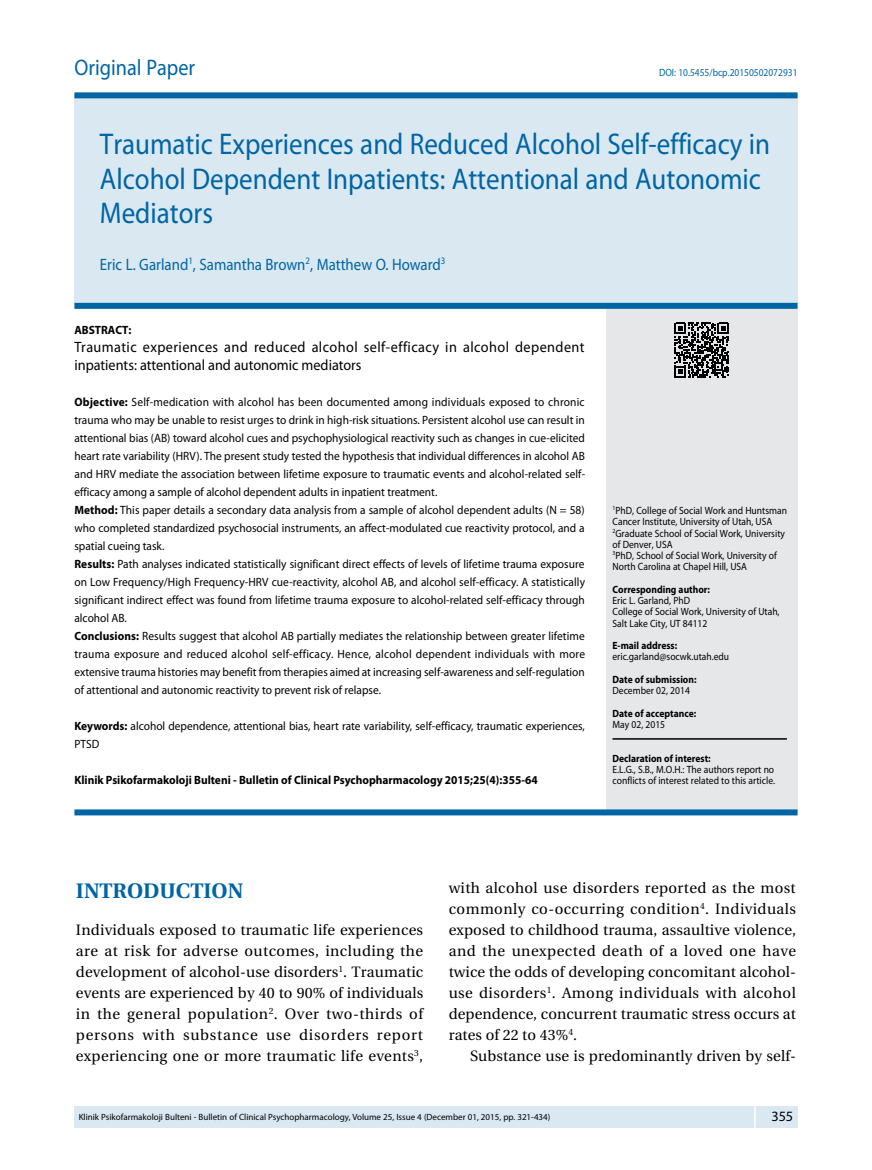
<style>
.page{position:relative;width:872px;height:1170px;background:#fff}
.page>*{position:absolute;margin:0;border:0;box-sizing:border-box;transform-origin:0 0}
.t1{font:30px/34.5px "Myriad Pro";color:#0065a4;scale:.9 1}
.t2{font:22.5px "Myriad Pro";color:#0065a4;scale:.9 1}
.t3{font:21px "Utopia Bold Tr";color:#0065a4}
.t4{font:16.5px "Myriad Pro";color:#0065a4;scale:.9 1}
.t5{font:15px/21px "Utopia Medium Tr";letter-spacing:.01em;color:#000;text-align:justify}
.t6{font:15px/18px "Myriad Pro";letter-spacing:.03em;color:#000;scale:.95 1}
.t7{font:14.25px "Myriad Pro";color:#000}
.t8{font:12px/18px "Myriad Pro";color:#000;scale:.95 1}
.t9{font:700 12px "Myriad Pro";color:#000;scale:.95 1}
.t10{font:10.5px/11.2px "Myriad Pro";color:#000;scale:.91 1}
.t11{font:700 10.5px "Myriad Pro";color:#000;scale:.91 1}
.t12{font:10.5px "Myriad Pro";color:#0065a4;scale:.9 1}
.t13{font:9px "Myriad Pro";color:#000}
.s1{font-weight:700}
</style>
<div class="page">
<div style="left:74px;top:1106px;width:723px;height:21px;background:#d9e8f1"></div>
<svg style="left:754px;top:1106px;width:1px;height:21px"></svg>
<div style="left:74px;top:95px;width:723px;height:208px;background:#d9e8f1"></div>
<div style="left:606px;top:307px;width:191px;height:505px;background:#e6e7e8"></div>
<div style="left:74px;top:303px;width:723px;height:6px;background:#0065a4"></div>
<div style="left:74px;top:809px;width:723px;height:6px;background:#0065a4"></div>
<div style="left:74px;top:92px;width:723px;height:6px;background:#0065a4"></div>
<hr style="left:612px;top:738px;width:175px;height:1px;background:#000">
<svg style="left:674px;top:322px;width:55px;height:55px"></svg>
<h2 class="t2" style="left:74px;top:54px;width:136px">Original Paper</h2>
<p class="t12" style="left:659px;top:66px;width:155px">DOI: 10.5455/bcp.20150502072931</p>
<h1 class="t1" style="left:100px;top:126px;width:746px">Traumatic Experiences and Reduced Alcohol Self-efficacy in<br>Alcohol Dependent Inpatients: Attentional and Autonomic<br>Mediators</h1>
<h3 class="t4" style="left:100px;top:254px;width:385px">Eric L. Garland<sup>1</sup>, Samantha Brown<sup>2</sup>, Matthew O. Howard<sup>3</sup></h3>
<p class="t9" style="left:74px;top:322px;width:61px">ABSTRACT:</p>
<p class="t6" style="left:74px;top:337px;width:538px">Traumatic experiences and reduced alcohol self-efficacy in alcohol dependent inpatients: attentional and autonomic mediators</p>
<p class="t8" style="left:74px;top:393px;width:539px"><span class="s1">Objective:</span> Self-medication with alcohol has been documented among individuals exposed to chronic trauma who may be unable to resist urges to drink in high-risk situations. Persistent alcohol use can result in attentional bias (AB) toward alcohol cues and psychophysiological reactivity such as changes in cue-elicited heart rate variability (HRV). The present study tested the hypothesis that individual differences in alcohol AB and HRV mediate the association between lifetime exposure to traumatic events and alcohol-related self&shy;efficacy among a sample of alcohol dependent adults in inpatient treatment.<br><span class="s1">Method:</span> This paper details a secondary data analysis from a sample of alcohol dependent adults (N = 58) who completed standardized psychosocial instruments, an affect-modulated cue reactivity protocol, and a spatial cueing task.<br><span class="s1">Results:</span> Path analyses indicated statistically significant direct effects of levels of lifetime trauma exposure on Low Frequency/High Frequency-HRV cue-reactivity, alcohol AB, and alcohol self-efficacy. A statistically significant indirect effect was found from lifetime trauma exposure to alcohol-related self-efficacy through alcohol AB.<br><span class="s1">Conclusions:</span> Results suggest that alcohol AB partially mediates the relationship between greater lifetime trauma exposure and reduced alcohol self-efficacy. Hence, alcohol dependent individuals with more extensive trauma histories may benefit from therapies aimed at increasing self-awareness and self-regulation of attentional and autonomic reactivity to prevent risk of relapse.</p>
<p class="t8" style="left:74px;top:717px;width:539px"><span class="s1">Keywords:</span> alcohol dependence, attentional bias, heart rate variability, self-efficacy, traumatic experiences,<br>PTSD</p>
<p class="t9" style="left:74px;top:772px;width:489px">Klinik Psikofarmakoloji Bulteni - Bulletin of Clinical Psychopharmacology 2015;25(4):355-64</p>
<p class="t10" style="left:612px;top:504px;width:193px"><sup>1</sup>PhD, College of Social Work and Huntsman Cancer Institute, University of Utah, USA <sup>2</sup>Graduate School of Social Work, University of Denver, USA<br><sup>3</sup>PhD, School of Social Work, University of North Carolina at Chapel Hill, USA</p>
<p class="t11" style="left:612px;top:582px;width:109px">Corresponding author:</p>
<p class="t10" style="left:612px;top:594px;width:185px">Eric L. Garland, PhD<br>College of Social Work, University of Utah,<br>Salt Lake City, UT 84112</p>
<p class="t11" style="left:612px;top:638px;width:73px">E-mail address:</p>
<p class="t10" style="left:612px;top:651px;width:130px">eric.garland@socwk.utah.edu</p>
<p class="t11" style="left:612px;top:672px;width:94px">Date of submission:</p>
<p class="t10" style="left:612px;top:684px;width:87px">December 02, 2014</p>
<p class="t11" style="left:612px;top:706px;width:93px">Date of acceptance:</p>
<p class="t10" style="left:612px;top:718px;width:59px">May 02, 2015</p>
<p class="t11" style="left:612px;top:751px;width:109px">Declaration of interest:</p>
<p class="t10" style="left:612px;top:763px;width:180px">E.L.G., S.B., M.O.H.: The authors report no conflicts of interest related to this article.</p>
<h3 class="t3" style="left:76px;top:878px;width:169px">INTRODUCTION</h3>
<p class="t5" style="left:76px;top:919px;width:349px">Individuals exposed to traumatic life experiences are at risk for adverse outcomes, including the development of alcohol-use disorders<sup>1</sup>. Traumatic events are experienced by 40 to 90% of individuals in the general population<sup>2</sup>. Over two-thirds of persons with substance use disorders report experiencing one or more traumatic life events<sup>3</sup>,</p>
<p class="t5" style="left:449px;top:877px;width:349px">with alcohol use disorders reported as the most commonly co-occurring condition<sup>4</sup>. Individuals exposed to childhood trauma, assaultive violence, and the unexpected death of a loved one have twice the odds of developing concomitant alcohol&shy;use disorders<sup>1</sup>. Among individuals with alcohol dependence, concurrent traumatic stress occurs at rates of 22 to 43%<sup>4</sup>.</p>
<p class="t5" style="left:470px;top:1045px;width:328px">Substance use is predominantly driven by self-</p>
<p class="t13" style="left:79px;top:1111px;width:473px">Klinik Psikofarmakoloji Bulteni - Bulletin of Clinical Psychopharmacology, Volume 25, Issue 4 (December 01, 2015, pp. 321-434)</p>
<p class="t7" style="left:771px;top:1107px;width:23px">355</p>
</div>
